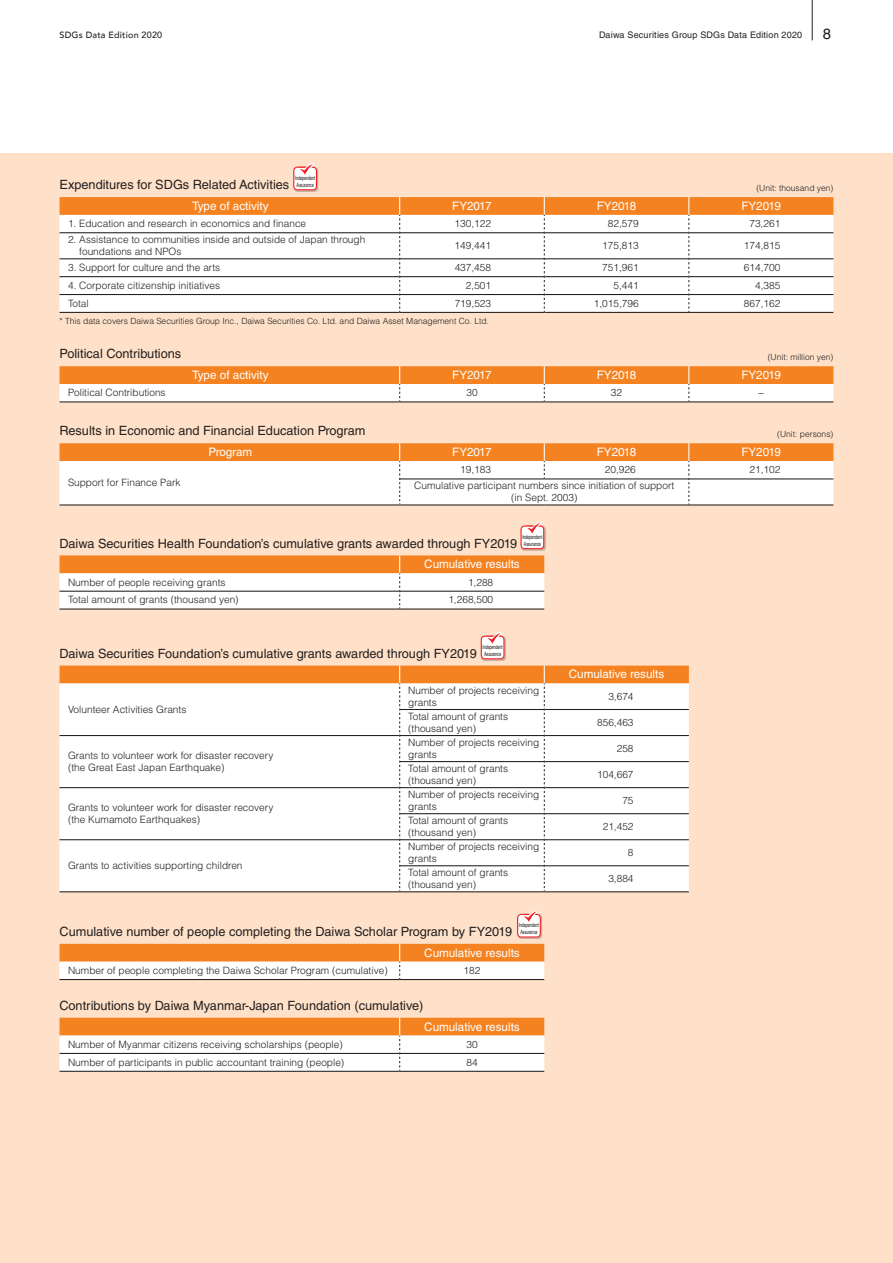
<style>
.page{position:relative;width:893px;height:1263px;background:#fff}
.page>*{position:absolute;margin:0;border:0;box-sizing:border-box;transform-origin:0 0}
.t1{font:14.85px "Helvetica LT Std";color:#231f20}
.t2{font:12.75px "Helvetica LT Std";color:#231f20}
.t3{font:11.7px "Helvetica LT Std";color:#fff}
.t4{font:300 10.05px/11.7px "Helvetica LT Std";color:#231f20}
.t5{font:9px "Helvetica LT Std";letter-spacing:.02em;color:#231f20}
.t6{font:500 9px "Avenir";letter-spacing:.02em;color:#231f20}
.t7{font:300 8.55px "Helvetica LT Std";color:#231f20}
.t8{font:5.85px/6.4px "Helvetica LT Std";letter-spacing:-.03em;color:#231f20;scale:.65 1}
</style>
<div class="page">
<div style="left:0;top:153px;width:893px;height:1110px;background:#fee1c8"></div>
<hr style="left:60px;top:608px;width:340px;height:2px;background:#231f20">
<hr style="left:400px;top:608px;width:144px;height:2px;background:#231f20">
<svg style="left:60px;top:555px;width:484px;height:54px"></svg>
<hr style="left:60px;top:1071px;width:340px;height:1px;background:#231f20">
<hr style="left:400px;top:1071px;width:144px;height:1px;background:#231f20">
<svg style="left:60px;top:1018px;width:484px;height:53px"></svg>
<hr style="left:60px;top:979px;width:340px;height:1px;background:#231f20">
<hr style="left:400px;top:979px;width:144px;height:1px;background:#231f20">
<svg style="left:60px;top:944px;width:484px;height:35px"></svg>
<hr style="left:60px;top:891px;width:340px;height:1px;background:#231f20">
<hr style="left:400px;top:891px;width:144px;height:1px;background:#231f20">
<hr style="left:544px;top:891px;width:145px;height:1px;background:#231f20">
<svg style="left:60px;top:666px;width:629px;height:225px"></svg>
<hr style="left:60px;top:312px;width:340px;height:1px;background:#231f20">
<hr style="left:400px;top:312px;width:144px;height:1px;background:#231f20">
<hr style="left:544px;top:312px;width:145px;height:1px;background:#231f20">
<hr style="left:689px;top:312px;width:144px;height:1px;background:#231f20">
<svg style="left:60px;top:197px;width:773px;height:115px"></svg>
<svg style="left:60px;top:443px;width:773px;height:62px"></svg>
<svg style="left:60px;top:366px;width:773px;height:36px"></svg>
<img style="left:294px;top:168px;width:24px;height:24px">
<svg style="left:293px;top:164px;width:24px;height:26px"></svg>
<img style="left:521px;top:526px;width:25px;height:25px">
<svg style="left:520px;top:523px;width:24px;height:26px"></svg>
<img style="left:481px;top:636px;width:25px;height:25px">
<svg style="left:481px;top:633px;width:23px;height:26px"></svg>
<img style="left:518px;top:915px;width:24px;height:24px">
<svg style="left:517px;top:911px;width:24px;height:26px"></svg>
<hr style="left:812px;top:0;width:1px;height:40px;background:#231f20">
<p class="t6" style="left:60px;top:27px;width:104px">SDGs Data Edition 2020</p>
<p class="t5" style="left:599px;top:30px;width:205px">Daiwa Securities Group SDGs Data Edition 2020</p>
<h1 class="t1" style="left:823px;top:25px;width:10px">8</h1>
<p class="t8" style="left:295px;top:175px;width:32px">Independent<br>Assurance</p>
<p class="t2" style="left:60px;top:177px;width:231px">Expenditures for SDGs Related Activities</p>
<p class="t7" style="left:756px;top:183px;width:79px">(Unit: thousand yen)</p>
<p class="t3" style="left:192px;top:199px;width:78px">Type of activity</p>
<p class="t3" style="left:452px;top:199px;width:41px">FY2017</p>
<p class="t3" style="left:597px;top:199px;width:41px">FY2018</p>
<p class="t3" style="left:741px;top:199px;width:41px">FY2019</p>
<p class="t4" style="left:68px;top:218px;width:240px">1. Education and research in economics and finance</p>
<p class="t4" style="left:455px;top:218px;width:38px">130,122</p>
<p class="t4" style="left:608px;top:218px;width:32px">82,579</p>
<p class="t4" style="left:749px;top:218px;width:32px">73,261</p>
<p class="t4" style="left:79px;top:234px;width:288px;text-indent:-11px">2. Assistance to communities inside and outside of Japan through foundations and NPOs</p>
<p class="t4" style="left:455px;top:240px;width:38px">149,441</p>
<p class="t4" style="left:602px;top:240px;width:38px">175,813</p>
<p class="t4" style="left:744px;top:240px;width:38px">174,815</p>
<p class="t4" style="left:68px;top:262px;width:154px">3. Support for culture and the arts</p>
<p class="t4" style="left:455px;top:262px;width:38px">437,458</p>
<p class="t4" style="left:602px;top:262px;width:38px">751,961</p>
<p class="t4" style="left:744px;top:262px;width:38px">614,700</p>
<p class="t4" style="left:68px;top:279px;width:154px">4. Corporate citizenship initiatives</p>
<p class="t4" style="left:466px;top:279px;width:27px">2,501</p>
<p class="t4" style="left:613px;top:279px;width:27px">5,441</p>
<p class="t4" style="left:755px;top:279px;width:27px">4,385</p>
<p class="t4" style="left:68px;top:297px;width:22px">Total</p>
<p class="t4" style="left:455px;top:297px;width:38px">719,523</p>
<p class="t4" style="left:594px;top:297px;width:46px">1,015,796</p>
<p class="t4" style="left:744px;top:297px;width:38px">867,162</p>
<p class="t7" style="left:60px;top:316px;width:431px">* This data covers Daiwa Securities Group Inc., Daiwa Securities Co. Ltd. and Daiwa Asset Management Co. Ltd.</p>
<p class="t2" style="left:60px;top:346px;width:123px">Political Contributions</p>
<p class="t7" style="left:768px;top:352px;width:67px">(Unit: million yen)</p>
<p class="t3" style="left:192px;top:368px;width:78px">Type of activity</p>
<p class="t3" style="left:452px;top:368px;width:41px">FY2017</p>
<p class="t3" style="left:597px;top:368px;width:41px">FY2018</p>
<p class="t3" style="left:741px;top:368px;width:41px">FY2019</p>
<p class="t4" style="left:68px;top:387px;width:99px">Political Contributions</p>
<p class="t4" style="left:466px;top:387px;width:13px">30</p>
<p class="t4" style="left:611px;top:387px;width:13px">32</p>
<p class="t4" style="left:758px;top:387px;width:8px">−</p>
<p class="t2" style="left:60px;top:423px;width:307px">Results in Economic and Financial Education Program</p>
<p class="t7" style="left:777px;top:429px;width:58px">(Unit: persons)</p>
<p class="t4" style="left:68px;top:477px;width:114px">Support for Finance Park</p>
<p class="t3" style="left:209px;top:445px;width:45px">Program</p>
<p class="t3" style="left:452px;top:445px;width:41px">FY2017</p>
<p class="t3" style="left:597px;top:445px;width:41px">FY2018</p>
<p class="t3" style="left:741px;top:445px;width:41px">FY2019</p>
<p class="t4" style="left:460px;top:464px;width:32px">19,183</p>
<p class="t4" style="left:605px;top:464px;width:32px">20,926</p>
<p class="t4" style="left:749px;top:464px;width:32px">21,102</p>
<p class="t4" style="left:414px;top:480px;width:262px;text-align:center">Cumulative participant numbers since initiation of support (in Sept. 2003)</p>
<p class="t8" style="left:522px;top:534px;width:32px">Independent<br>Assurance</p>
<p class="t2" style="left:60px;top:536px;width:459px">Daiwa Securities Health Foundation’s cumulative grants awarded through FY2019</p>
<p class="t3" style="left:424px;top:557px;width:97px">Cumulative results</p>
<p class="t4" style="left:68px;top:576px;width:159px">Number of people receiving grants</p>
<p class="t4" style="left:468px;top:576px;width:27px">1,288</p>
<p class="t4" style="left:68px;top:594px;width:172px">Total amount of grants (thousand yen)</p>
<p class="t4" style="left:448px;top:594px;width:46px">1,268,500</p>
<p class="t8" style="left:483px;top:644px;width:32px">Independent<br>Assurance</p>
<p class="t2" style="left:60px;top:646px;width:419px">Daiwa Securities Foundation’s cumulative grants awarded through FY2019</p>
<p class="t3" style="left:569px;top:667px;width:97px">Cumulative results</p>
<p class="t4" style="left:68px;top:703px;width:120px">Volunteer Activities Grants</p>
<p class="t4" style="left:68px;top:749px;width:207px">Grants to volunteer work for disaster recovery (the Great East Japan Earthquake)</p>
<p class="t4" style="left:68px;top:802px;width:207px">Grants to volunteer work for disaster recovery (the Kumamoto Earthquakes)</p>
<p class="t4" style="left:68px;top:860px;width:176px">Grants to activities supporting children</p>
<p class="t4" style="left:408px;top:684px;width:132px">Number of projects receiving grants</p>
<p class="t4" style="left:608px;top:690px;width:27px">3,674</p>
<p class="t4" style="left:408px;top:710px;width:101px">Total amount of grants (thousand yen)</p>
<p class="t4" style="left:597px;top:716px;width:38px">856,463</p>
<p class="t4" style="left:408px;top:736px;width:132px">Number of projects receiving grants</p>
<p class="t4" style="left:617px;top:742px;width:18px">258</p>
<p class="t4" style="left:408px;top:763px;width:101px">Total amount of grants (thousand yen)</p>
<p class="t4" style="left:597px;top:768px;width:38px">104,667</p>
<p class="t4" style="left:408px;top:789px;width:132px">Number of projects receiving grants</p>
<p class="t4" style="left:622px;top:794px;width:13px">75</p>
<p class="t4" style="left:408px;top:815px;width:101px">Total amount of grants (thousand yen)</p>
<p class="t4" style="left:603px;top:820px;width:32px">21,452</p>
<p class="t4" style="left:408px;top:841px;width:132px">Number of projects receiving grants</p>
<p class="t4" style="left:628px;top:846px;width:7px">8</p>
<p class="t4" style="left:408px;top:867px;width:101px">Total amount of grants (thousand yen)</p>
<p class="t4" style="left:608px;top:873px;width:27px">3,884</p>
<p class="t8" style="left:519px;top:922px;width:32px">Independent<br>Assurance</p>
<p class="t2" style="left:60px;top:924px;width:454px">Cumulative number of people completing the Daiwa Scholar Program by FY2019</p>
<p class="t3" style="left:424px;top:946px;width:97px">Cumulative results</p>
<p class="t4" style="left:68px;top:964px;width:321px">Number of people completing the Daiwa Scholar Program (cumulative)</p>
<p class="t4" style="left:464px;top:964px;width:18px">182</p>
<p class="t2" style="left:60px;top:998px;width:365px">Contributions by Daiwa Myanmar-Japan Foundation (cumulative)</p>
<p class="t3" style="left:424px;top:1019px;width:97px">Cumulative results</p>
<p class="t4" style="left:68px;top:1038px;width:276px">Number of Myanmar citizens receiving scholarships (people)</p>
<p class="t4" style="left:466px;top:1038px;width:13px">30</p>
<p class="t4" style="left:68px;top:1056px;width:278px">Number of participants in public accountant training (people)</p>
<p class="t4" style="left:466px;top:1056px;width:13px">84</p>
</div>
